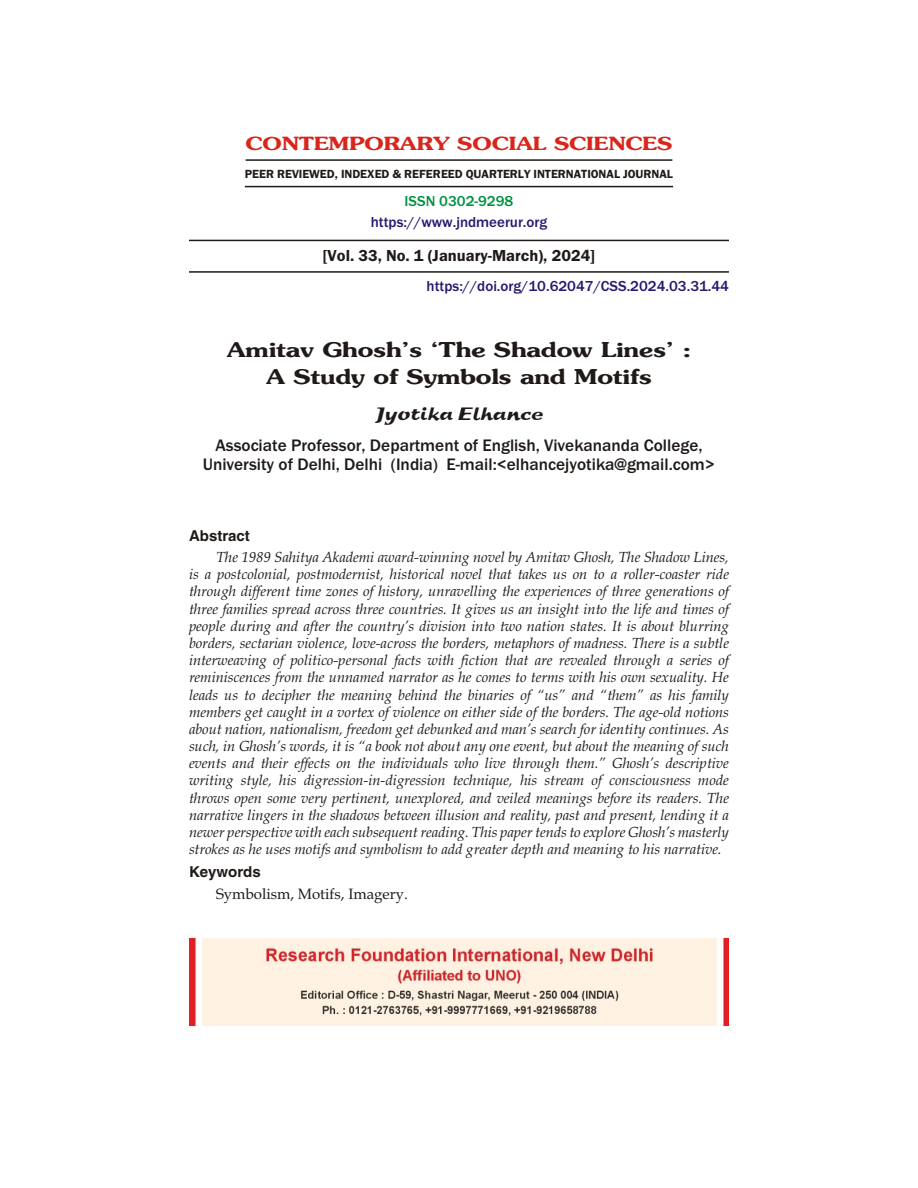
<style>
.page{position:relative;width:918px;height:1188px;background:#fff}
.page>*{position:absolute;margin:0;border:0;box-sizing:border-box;transform-origin:0 0}
.t1{font:20.25px/27px "Souvenir Light Bold Wd";color:#1f1a17;text-align:center}
.t2{font:18px "Souvenir Light Bold Wd";color:#d9261c}
.t3{font:18px "Sprint";color:#1f1a17}
.t4{font:500 17.25px/19.2px "Franklin Gothic";color:#1f1a17;text-align:center}
.t5{font:16.5px "Franklin Gothic Demi";color:#1f1a17}
.t6{font:500 15px "Franklin Gothic";color:#291770}
.t7{font:15px "Book Antiqua";color:#1f1a17}
.t8{font:700 15px "Helvetica";color:#1f1a17}
.t9{font:500 15px "Franklin Gothic";color:#009140}
.t10{font:italic 14.7px/17.2px "Book Antiqua";color:#1f1a17;text-align:justify}
.t11{font:12.15px "Franklin Gothic Demi";letter-spacing:-.005em;color:#1f1a17}
</style>
<div class="page">
<hr style="left:246px;top:159px;width:426px;height:2px;background:#1f1a17">
<hr style="left:245px;top:186px;width:428px;height:1px;background:#1f1a17">
<hr style="left:189px;top:240px;width:540px;height:1px;background:#1f1a17">
<hr style="left:189px;top:271px;width:540px;height:2px;background:#1f1a17">
<img style="left:189px;top:939px;width:540px;height:87px">
<p class="t2" style="left:246px;top:137px;width:428px">CONTEMPORARY SOCIAL SCIENCES</p>
<p class="t11" style="left:245px;top:169px;width:430px">PEER REVIEWED, INDEXED &amp; REFEREED QUARTERLY INTERNATIONAL JOURNAL</p>
<p class="t9" style="left:405px;top:196px;width:110px">ISSN 0302-9298</p>
<p class="t6" style="left:371px;top:217px;width:178px">https://www.jndmeerur.org</p>
<p class="t5" style="left:323px;top:250px;width:274px">[Vol. 33, No. 1 (January-March), 2024]</p>
<p class="t6" style="left:427px;top:281px;width:304px">https://doi.org/10.62047/CSS.2024.03.31.44</p>
<h1 class="t1" style="left:227px;top:338px;width:465px">Amitav Ghosh’s ‘The Shadow Lines’ :<br>A Study of Symbols and Motifs</h1>
<p class="t3" style="left:375px;top:402px;width:169px">Jyotika Elhance</p>
<p class="t4" style="left:203px;top:437px;width:514px">Associate Professor, Department of English, Vivekananda College,<br>University of Delhi, Delhi (India) E-mail:&lt;elhancejyotika@gmail.com&gt;</p>
<p class="t8" style="left:189px;top:530px;width:62px">Abstract</p>
<p class="t10" style="left:189px;top:550px;width:542px;text-indent:27px">The 1989 Sahitya Akademi award-winning novel by Amitav Ghosh, The Shadow Lines, is a postcolonial, postmodernist, historical novel that takes us on to a roller-coaster ride through different time zones of history, unravelling the experiences of three generations of three families spread across three countries. It gives us an insight into the life and times of people during and after the country’s division into two nation states. It is about blurring borders, sectarian violence, love-across the borders, metaphors of madness. There is a subtle interweaving of politico-personal facts with fiction that are revealed through a series of reminiscences from the unnamed narrator as he comes to terms with his own sexuality. He leads us to decipher the meaning behind the binaries of “us” and “them” as his family members get caught in a vortex of violence on either side of the borders. The age-old notions about nation, nationalism, freedom get debunked and man’s search for identity continues. As such, in Ghosh’s words, it is “a book not about any one event, but about the meaning of such events and their effects on the individuals who live through them.” Ghosh’s descriptive writing style, his digression-in-digression technique, his stream of consciousness mode throws open some very pertinent, unexplored, and veiled meanings before its readers. The narrative lingers in the shadows between illusion and reality, past and present, lending it a newer perspective with each subsequent reading. This paper tends to explore Ghosh’s masterly strokes as he uses motifs and symbolism to add greater depth and meaning to his narrative.</p>
<p class="t8" style="left:189px;top:866px;width:73px">Keywords</p>
<p class="t7" style="left:216px;top:888px;width:193px">Symbolism, Motifs, Imagery.</p>
</div>
